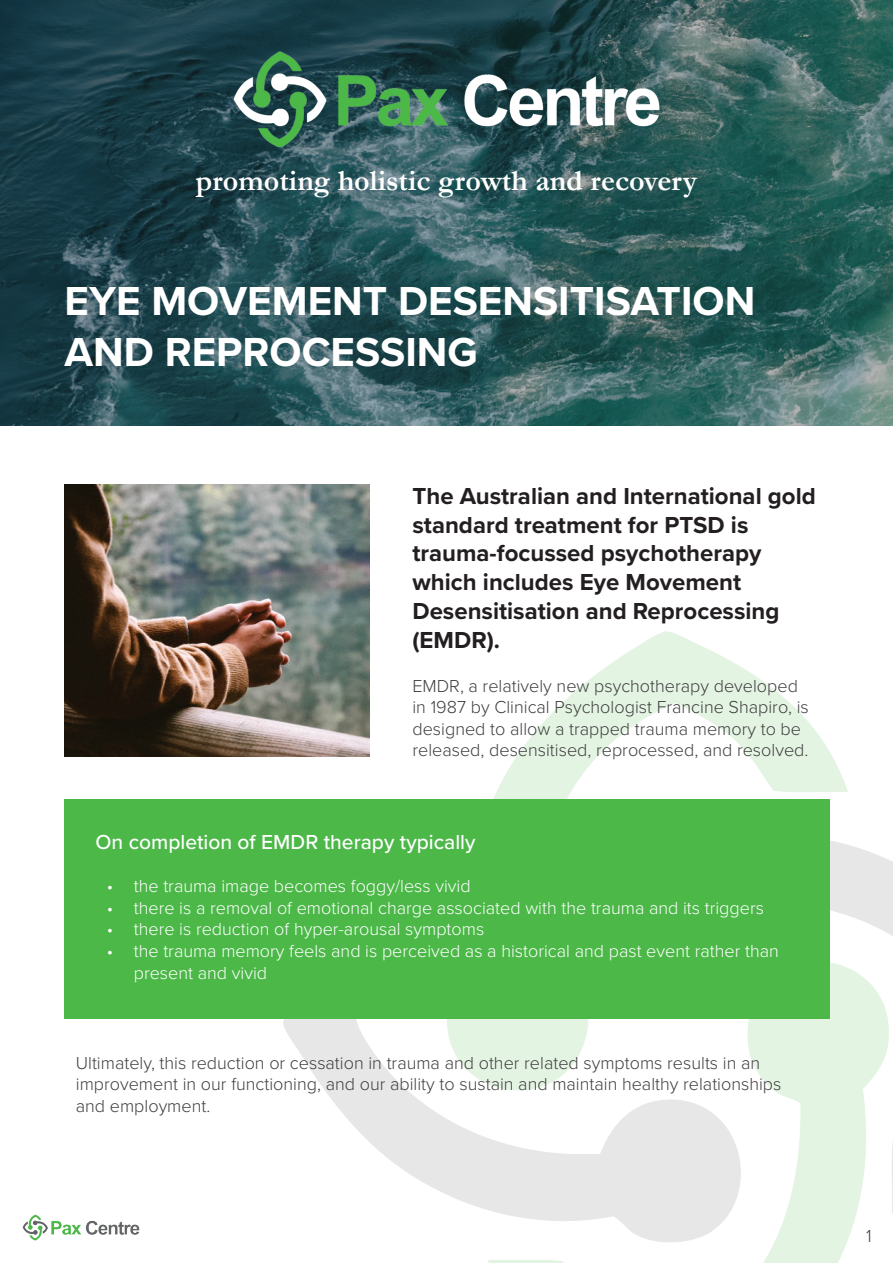
<style>
.page{position:relative;width:893px;height:1263px;background:#fff}
.page>*{position:absolute;margin:0;border:0;box-sizing:border-box;transform-origin:0 0}
.t1{font:700 42px/50.4px "Proxima Nova";color:#fff}
.t2{font:700 30px "Garamond";color:#fff}
.t3{font:700 24px/28.8px "Proxima Nova";color:#231f20}
.t4{font:500 21px "Proxima Nova";color:#fff}
.t5{font:300 18px/21.6px "Proxima Nova";color:#3f3f3f}
.t6{font:300 18px/21.6px "Proxima Nova";color:#fff}
</style>
<div class="page">
<img style="left:283px;top:631px;width:610px;height:632px">
<img style="left:65px;top:485px;width:305px;height:271px">
<div style="left:65px;top:799px;width:765px;height:220px;background:#4bb848"></div>
<img style="left:22px;top:1214px;width:118px;height:27px">
<svg style="left:0;top:0;width:893px;height:425px;background:#2a5357"></svg>
<img style="left:228px;top:47px;width:437px;height:100px">
<h2 class="t2" style="left:196px;top:160px;width:503px">promoting holistic growth and recovery</h2>
<h1 class="t1" style="left:65px;top:275px;width:692px">EYE MOVEMENT DESENSITISATION<br>AND REPROCESSING</h1>
<h3 class="t3" style="left:412px;top:481px;width:405px">The Australian and International gold standard treatment for PTSD is trauma-focussed psychotherapy which includes Eye Movement<br>Desensitisation and Reprocessing (EMDR).</h3>
<p class="t5" style="left:412px;top:674px;width:398px">EMDR, a relatively new psychotherapy developed in 1987 by Clinical Psychologist Francine Shapiro, is designed to allow a trapped trauma memory to be released, desensitised, reprocessed, and resolved.</p>
<p class="t4" style="left:95px;top:826px;width:382px">On completion of EMDR therapy typically</p>
<p class="t6" style="left:107px;top:874px;width:365px">• the trauma image becomes foggy/less vivid</p>
<p class="t6" style="left:107px;top:896px;width:659px">• there is a removal of emotional charge associated with the trauma and its triggers</p>
<p class="t6" style="left:107px;top:917px;width:379px">• there is reduction of hyper-arousal symptoms</p>
<p class="t6" style="left:134px;top:939px;width:646px;text-indent:-27px">• the trauma memory feels and is perceived as a historical and past event rather than present and vivid</p>
<p class="t5" style="left:76px;top:1051px;width:707px">Ultimately, this reduction or cessation in trauma and other related symptoms results in an improvement in our functioning, and our ability to sustain and maintain healthy relationships and employment.</p>
<p class="t5" style="left:866px;top:1224px;width:7px">1</p>
</div>
